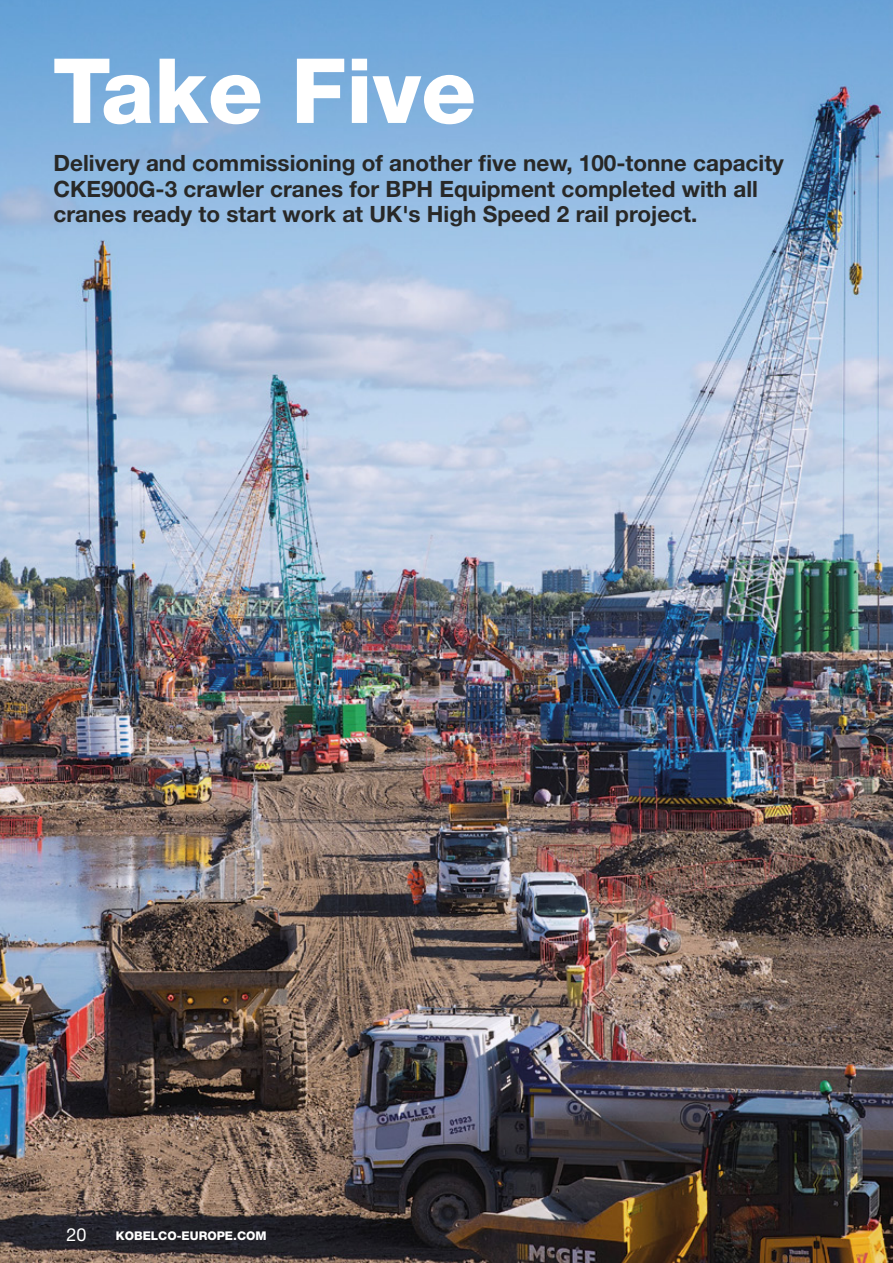
<style>
.page{position:relative;width:893px;height:1263px;background:#fff}
.page>*{position:absolute;margin:0;border:0;box-sizing:border-box;transform-origin:0 0}
.t1{font:800 90px "Helvetica Neue LT";color:#fff}
.t2{font:700 22.5px/25.5px "Helvetica Neue LT";color:#282827}
.t3{font:18px "Helvetica Neue LT";color:#fff}
.t4{font:800 12px "Helvetica Neue LT";color:#fff}
</style>
<div class="page">
<img style="left:0;top:0;width:893px;height:1263px">
<h1 class="t1" style="left:53px;top:37px;width:425px">Take Five</h1>
<p class="t2" style="left:54px;top:150px;width:732px">Delivery and commissioning of another five new, 100-tonne capacity<br>CKE900G-3 crawler cranes for BPH Equipment completed with all cranes ready to start work at UK's High Speed 2 rail project.</p>
<p class="t3" style="left:67px;top:1224px;width:22px">20</p>
<p class="t4" style="left:116px;top:1228px;width:152px">KOBELCO-EUROPE.COM</p>
</div>
